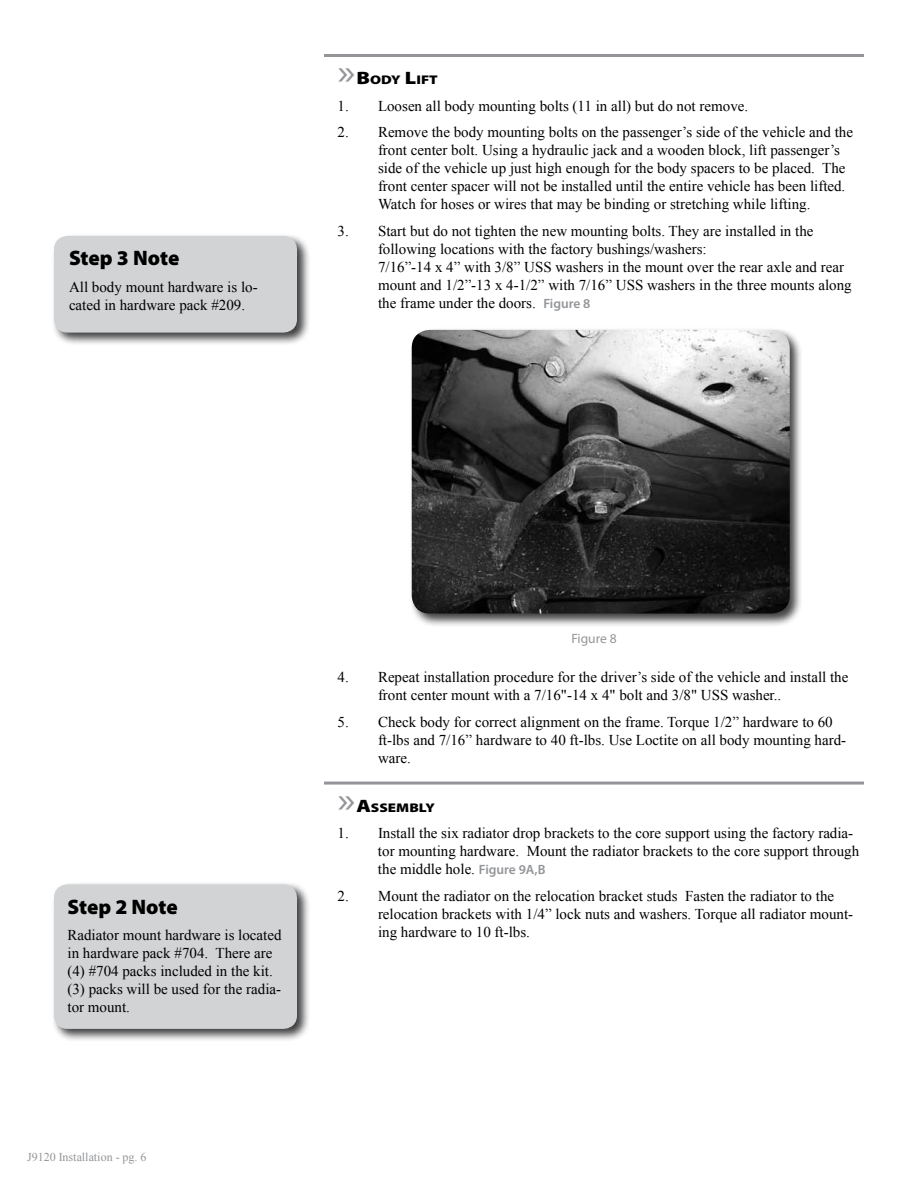
<style>
.page{position:relative;width:918px;height:1188px;background:#fff}
.page>*{position:absolute;margin:0;border:0;box-sizing:border-box;transform-origin:0 0}
.t1{font:900 21px "Myriad Pro";letter-spacing:-.005em;color:#000}
.t2{font:15px/18px "Times New Roman";color:#000}
.t3{font:13.5px "Myriad Pro";color:#939598}
.t4{font:900 12.6px "Myriad Pro";color:#000;scale:1.2 1}
.t5{font:12px "Times New Roman";color:#939598}
.s1{font-weight:400;font-size:36px;color:#939598}
.s2{font-size:18px}
.s3{font-family:"Myriad Pro";font-weight:600;font-size:13.5px;color:#939598}
</style>
<div class="page">
<hr style="left:324px;top:54px;width:540px;height:3px;background:#939598">
<hr style="left:324px;top:782px;width:540px;height:3px;background:#939598">
<div style="left:409px;top:327px;width:394px;height:300px;background:#000;opacity:.75"></div>
<img style="left:412px;top:330px;width:378px;height:284px">
<div style="left:51px;top:233px;width:260px;height:113px;background:#000;opacity:.75"></div>
<div style="left:54px;top:236px;width:243px;height:97px;background:#d1d3d4;border-radius:14px"></div>
<div style="left:51px;top:881px;width:260px;height:161px;background:#000;opacity:.75"></div>
<div style="left:54px;top:884px;width:243px;height:145px;background:#d1d3d4;border-radius:14px"></div>
<h1 class="t1" style="left:69px;top:244px;width:112px">Step 3 Note</h1>
<p class="t2" style="left:69px;top:278px;width:190px">All body mount hardware is lo&shy;cated in hardware pack #209.</p>
<p class="t4" style="left:337px;top:71px;width:85px"><span class="s1">»</span><span class="s2">B</span>ODY <span class="s2">L</span>IFT</p>
<p class="t2" style="left:338px;top:96px;width:412px">1. Loosen all body mounting bolts (11 in all) but do not remove.</p>
<p class="t2" style="left:378px;top:123px;width:477px;text-indent:-40px">2. Remove the body mounting bolts on the passenger’s side of the vehicle and the front center bolt. Using a hydraulic jack and a wooden block, lift passenger’s side of the vehicle up just high enough for the body spacers to be placed. The front center spacer will not be installed until the entire vehicle has been lifted.<br>Watch for hoses or wires that may be binding or stretching while lifting.</p>
<p class="t2" style="left:378px;top:222px;width:475px;text-indent:-40px">3. Start but do not tighten the new mounting bolts. They are installed in the following locations with the factory bushings/washers:<br>7/16”-14 x 4” with 3/8” USS washers in the mount over the rear axle and rear mount and 1/2”-13 x 4-1/2” with 7/16” USS washers in the three mounts along the frame under the doors. <span class="s3">Figure 8</span></p>
<h1 class="t1" style="left:68px;top:892px;width:112px">Step 2 Note</h1>
<p class="t2" style="left:68px;top:926px;width:216px">Radiator mount hardware is located in hardware pack #704. There are (4) #704 packs included in the kit. (3) packs will be used for the radia&shy;tor mount.</p>
<p class="t3" style="left:571px;top:630px;width:47px">Figure 8</p>
<p class="t2" style="left:378px;top:668px;width:472px;text-indent:-40px">4. Repeat installation procedure for the driver’s side of the vehicle and install the front center mount with a 7/16"-14 x 4" bolt and 3/8" USS washer..</p>
<p class="t2" style="left:378px;top:713px;width:470px;text-indent:-40px">5. Check body for correct alignment on the frame. Torque 1/2” hardware to 60 ft-lbs and 7/16” hardware to 40 ft-lbs. Use Loctite on all body mounting hard&shy;ware.</p>
<p class="t4" style="left:337px;top:799px;width:83px"><span class="s1">»</span><span class="s2">A</span>SSEMBLY</p>
<p class="t2" style="left:378px;top:824px;width:483px;text-indent:-40px">1. Install the six radiator drop brackets to the core support using the factory radia&shy;tor mounting hardware. Mount the radiator brackets to the core support through the middle hole. <span class="s3">Figure 9A,B</span></p>
<p class="t2" style="left:378px;top:887px;width:477px;text-indent:-40px">2. Mount the radiator on the relocation bracket studs Fasten the radiator to the relocation brackets with 1/4” lock nuts and washers. Torque all radiator mount&shy;ing hardware to 10 ft-lbs.</p>
<p class="t5" style="left:27px;top:1149px;width:121px">J9120 Installation - pg. 6</p>
</div>
